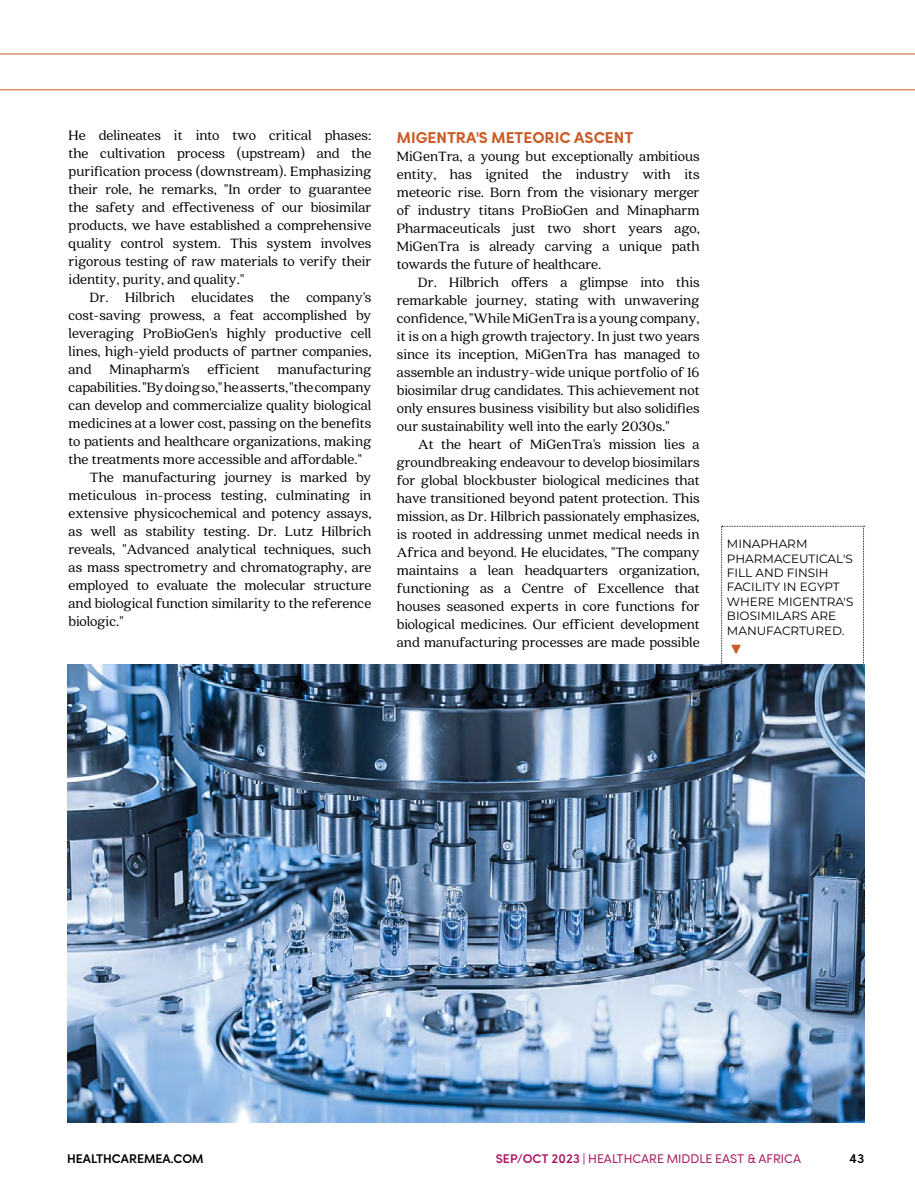
<style>
.page{position:relative;width:915px;height:1191px;background:#fff}
.page>*{position:absolute;margin:0;border:0;box-sizing:border-box;transform-origin:0 0}
.t1{font:15px/18px "Quincy CF";color:#000;text-align:justify}
.t2{font:800 15px "Rozanova GEO";color:#ca5c27}
.t3{font:12px/14.4px "Montserrat";color:#000}
.t4{font:12px "Rozanova GEO";color:#ab1962}
.t5{font:700 12px "Rozanova GEO";color:#000}
.s1{font-weight:700}
</style>
<div class="page">
<svg style="left:721px;top:526px;width:143px;height:138px"></svg>
<hr style="left:0;top:90px;width:914px;height:1px;background:#ca5c27">
<hr style="left:0;top:54px;width:914px;height:1px;background:#ca5c27">
<img style="left:67px;top:664px;width:797px;height:459px">
<p class="t1" style="left:69px;top:126px;width:304px">He delineates it into two critical phases: the cultivation process (upstream) and the purification process (downstream). Emphasizing their role, he remarks, "In order to guarantee the safety and effectiveness of our biosimilar products, we have established a comprehensive quality control system. This system involves rigorous testing of raw materials to verify their identity, purity, and quality."</p>
<p class="t1" style="left:90px;top:288px;width:283px">Dr. Hilbrich elucidates the company's</p>
<p class="t1" style="left:69px;top:306px;width:304px">cost-saving prowess, a feat accomplished by</p>
<p class="t1" style="left:69px;top:324px;width:304px">leveraging ProBioGen's highly productive cell</p>
<p class="t1" style="left:69px;top:342px;width:304px">lines, high-yield products of partner companies,</p>
<p class="t1" style="left:69px;top:360px;width:304px">and Minapharm's efficient manufacturing</p>
<p class="t1" style="left:69px;top:378px;width:304px">capabilities. "By doing so," he asserts, "the company</p>
<p class="t1" style="left:69px;top:396px;width:304px">can develop and commercialize quality biological</p>
<p class="t1" style="left:69px;top:414px;width:304px">medicines at a lower cost, passing on the benefits</p>
<p class="t1" style="left:69px;top:432px;width:304px">to patients and healthcare organizations, making</p>
<p class="t1" style="left:69px;top:450px;width:295px">the treatments more accessible and affordable."</p>
<p class="t1" style="left:90px;top:468px;width:283px">The manufacturing journey is marked by</p>
<p class="t1" style="left:69px;top:486px;width:304px">meticulous in-process testing, culminating in</p>
<p class="t1" style="left:69px;top:504px;width:304px">extensive physicochemical and potency assays,</p>
<p class="t1" style="left:69px;top:522px;width:304px">as well as stability testing. Dr. Lutz Hilbrich</p>
<p class="t1" style="left:69px;top:540px;width:304px">reveals, "Advanced analytical techniques, such</p>
<p class="t1" style="left:69px;top:558px;width:304px">as mass spectrometry and chromatography, are</p>
<p class="t1" style="left:69px;top:576px;width:304px">employed to evaluate the molecular structure</p>
<p class="t1" style="left:69px;top:594px;width:304px">and biological function similarity to the reference</p>
<p class="t1" style="left:69px;top:612px;width:56px">biologic."</p>
<p class="t2" style="left:397px;top:129px;width:238px">MIGENTRA'S METEORIC ASCENT</p>
<p class="t1" style="left:397px;top:147px;width:304px">MiGenTra, a young but exceptionally ambitious entity, has ignited the industry with its meteoric rise. Born from the visionary merger of industry titans ProBioGen and Minapharm Pharmaceuticals just two short years ago, MiGenTra is already carving a unique path towards the future of healthcare.</p>
<p class="t1" style="left:397px;top:273px;width:304px;text-indent:21px">Dr. Hilbrich offers a glimpse into this remarkable journey, stating with unwavering confidence, "While MiGenTra is a young company, it is on a high growth trajectory. In just two years since its inception, MiGenTra has managed to assemble an industry-wide unique portfolio of 16 biosimilar drug candidates. This achievement not only ensures business visibility but also solidifies our sustainability well into the early 2030s."</p>
<p class="t1" style="left:397px;top:435px;width:304px;text-indent:21px">At the heart of MiGenTra's mission lies a groundbreaking endeavour to develop biosimilars for global blockbuster biological medicines that have transitioned beyond patent protection. This mission, as Dr. Hilbrich passionately emphasizes, is rooted in addressing unmet medical needs in Africa and beyond. He elucidates, "The company maintains a lean headquarters organization, functioning as a Centre of Excellence that houses seasoned experts in core functions for biological medicines. Our efficient development and manufacturing processes are made possible</p>
<p class="t3" style="left:726px;top:536px;width:128px">MINAPHARM<br>PHARMACEUTICAL'S<br>FILL AND FINSIH<br>FACILITY IN EGYPT<br>WHERE MIGENTRA'S<br>BIOSIMILARS ARE<br>MANUFACRTURED.</p>
<p class="t5" style="left:67px;top:1150px;width:138px">HEALTHCAREMEA.COM</p>
<p class="t4" style="left:495px;top:1150px;width:307px"><span class="s1">SEP/OCT 2023 |</span> HEALTHCARE MIDDLE EAST &amp; AFRICA</p>
<p class="t5" style="left:848px;top:1150px;width:17px">43</p>
</div>
